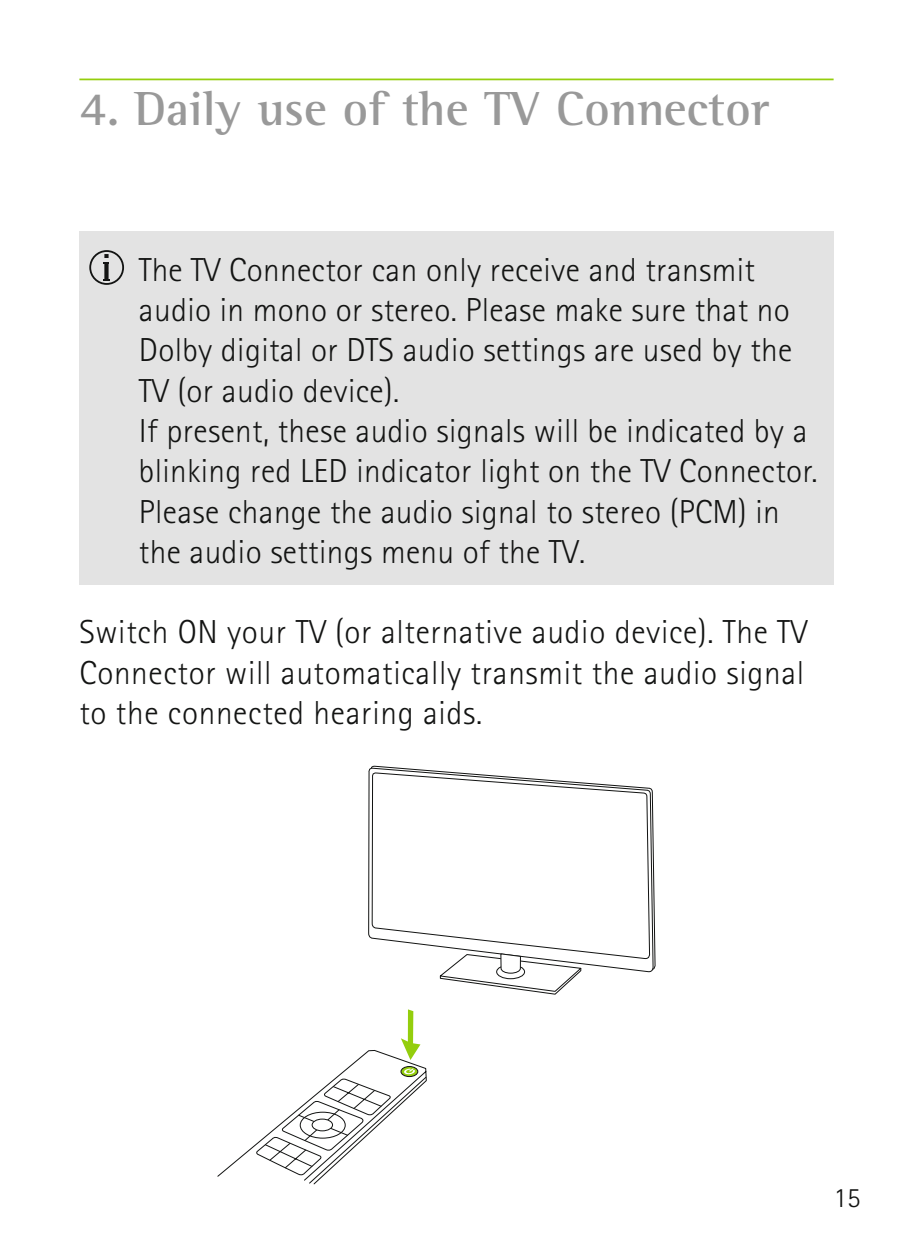
<style>
.page{position:relative;width:913px;height:1241px;background:#fff}
.page>*{position:absolute;margin:0;border:0;box-sizing:border-box;transform-origin:0 0}
.t1{font:700 49px "Rotis Semi Serif Pro";letter-spacing:.005em;color:#999}
.t2{font:300 33.25px/40.2px "Rotis Sans Serif Pro";letter-spacing:.01em;color:#131413}
.t3{font:300 28px "Rotis Sans Serif Pro";color:#131413}
</style>
<div class="page">
<div style="left:79px;top:231px;width:754px;height:353px;background:#e3e3e3"></div>
<hr style="left:79px;top:78px;width:754px;height:2px;background:#94ce0d">
<svg style="left:368px;top:765px;width:286px;height:230px"></svg>
<svg style="left:217px;top:1009px;width:210px;height:175px"></svg>
<svg style="left:438px;top:952px;width:145px;height:40px"></svg>
<svg style="left:89px;top:250px;width:35px;height:35px"></svg>
<h1 class="t1" style="left:79px;top:78px;width:691px">4. Daily use of the TV Connector</h1>
<p class="t2" style="left:139px;top:250px;width:680px">The TV Connector can only receive and transmit audio in mono or stereo. Please make sure that no Dolby digital or DTS audio settings are used by the TV (or audio device).<br>If present, these audio signals will be indicated by a blinking red LED indicator light on the TV Connector.<br>Please change the audio signal to stereo (PCM) in the audio settings menu of the TV.</p>
<p class="t2" style="left:79px;top:612px;width:729px;text-align:justify">Switch ON your TV (or alternative audio device). The TV Connector will automatically transmit the audio signal to the connected hearing aids.</p>
<p class="t3" style="left:833px;top:1181px;width:28px">15</p>
</div>
